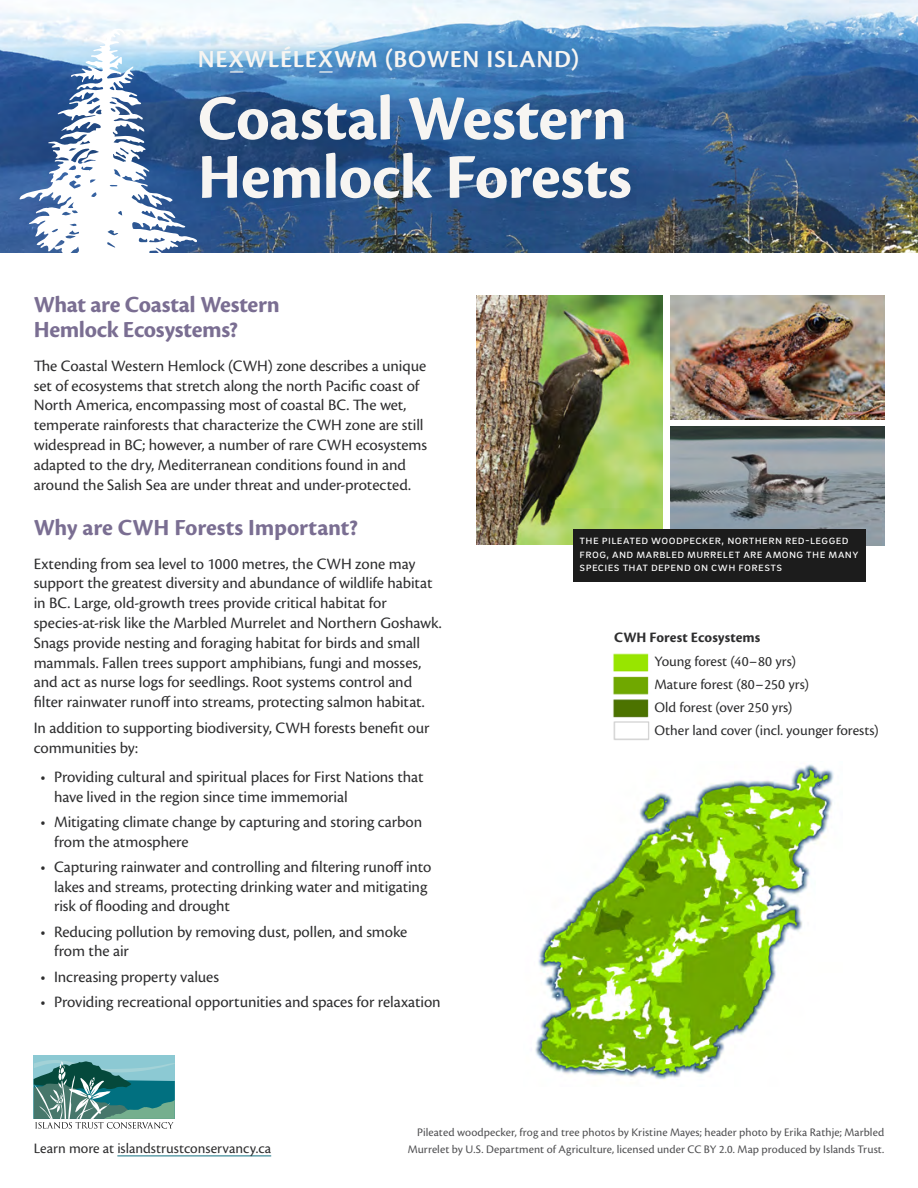
<style>
.page{position:relative;width:918px;height:1188px;background:#fff}
.page>*{position:absolute;margin:0;border:0;box-sizing:border-box;transform-origin:0 0}
.main_title{font:700 66px/58.5px "Cronos Pro";letter-spacing:-.01em;color:#f7f5f2}
.t1{font:600 25.5px "Cronos Pro";letter-spacing:.035em;color:#f7f5f2}
.t2{font:700 24px/25.5px "Cronos Pro";letter-spacing:-.01em;color:#7a6e92}
.body{font:16.5px/19.8px "Cronos Pro";letter-spacing:-.005em;color:#2e2e2f}
.body-2{font:15px "Cronos Pro";color:#2e2e2f}
.body-3{font:700 15px "Cronos Pro";letter-spacing:.005em;color:#2e2e2f}
.caption_photo_cred_f{font:12.3px/13.5px "Brix Sans";letter-spacing:.03em;color:#fff}
.body-4{font:12px/16.5px "Cronos Pro";letter-spacing:.005em;color:#4f4f51;text-align:right}
.s1{font-family:"First Nations Unicode";font-weight:400;font-style:italic}
</style>
<div class="page">
<img style="left:0;top:0;width:918px;height:253px">
<svg style="left:10px;top:29px;width:192px;height:224px"></svg>
<div style="left:177px;top:26px;width:475px;height:194px;background:#000;opacity:.15"></div>
<img style="left:671px;top:296px;width:213px;height:123px">
<img style="left:671px;top:427px;width:213px;height:118px">
<img style="left:535px;top:764px;width:299px;height:316px">
<div style="left:816px;top:852px;width:68px;height:109px;background:#fff"></div>
<img style="left:477px;top:296px;width:185px;height:249px">
<div style="left:573px;top:529px;width:292px;height:52px;background:#1c1c1c"></div>
<hr style="left:117px;top:1156px;width:154px;height:1px;background:#127080">
<div style="left:34px;top:1056px;width:141px;height:63px;background:#8cc9d3"></div>
<svg style="left:34px;top:1060px;width:141px;height:69px"></svg>
<img style="left:613px;top:653px;width:37px;height:87px">
<p class="t1" style="left:198px;top:44px;width:383px">NEX<span class="s1">̲</span>WLÉLEX<span class="s1">̲</span>WM (BOWEN ISLAND)</p>
<p class="main_title" style="left:198px;top:90px;width:436px">Coastal Western<br>Hemlock Forests</p>
<p class="t2" style="left:34px;top:292px;width:248px">What are Coastal Western<br>Hemlock Ecosystems?</p>
<p class="body" style="left:34px;top:356px;width:395px">The Coastal Western Hemlock (CWH) zone describes a unique set of ecosystems that stretch along the north Pacific coast of North America, encompassing most of coastal BC. The wet, temperate rainforests that characterize the CWH zone are still widespread in BC; however, a number of rare CWH ecosystems adapted to the dry, Mediterranean conditions found in and around the Salish Sea are under threat and under-protected.</p>
<p class="t2" style="left:34px;top:515px;width:326px">Why are CWH Forests Important?</p>
<p class="body" style="left:34px;top:554px;width:409px">Extending from sea level to 1000 metres, the CWH zone may support the greatest diversity and abundance of wildlife habitat in BC. Large, old-growth trees provide critical habitat for species-at-risk like the Marbled Murrelet and Northern Goshawk.<br>Snags provide nesting and foraging habitat for birds and small mammals. Fallen trees support amphibians, fungi and mosses, and act as nurse logs for seedlings. Root systems control and filter rainwater runoff into streams, protecting salmon habitat.</p>
<p class="body" style="left:34px;top:718px;width:397px">In addition to supporting biodiversity, CWH forests benefit our communities by:</p>
<p class="body" style="left:54px;top:767px;width:371px;text-indent:-14px">• Providing cultural and spiritual places for First Nations that have lived in the region since time immemorial</p>
<p class="body" style="left:54px;top:812px;width:370px;text-indent:-14px">• Mitigating climate change by capturing and storing carbon from the atmosphere</p>
<p class="body" style="left:54px;top:857px;width:379px;text-indent:-14px">• Capturing rainwater and controlling and filtering runoff into lakes and streams, protecting drinking water and mitigating risk of flooding and drought</p>
<p class="body" style="left:54px;top:922px;width:355px;text-indent:-14px">• Reducing pollution by removing dust, pollen, and smoke from the air</p>
<p class="body" style="left:40px;top:967px;width:180px">• Increasing property values</p>
<p class="body" style="left:40px;top:992px;width:402px">• Providing recreational opportunities and spaces for relaxation</p>
<p class="caption_photo_cred_f" style="left:580px;top:533px;width:280px">the pileated woodpecker, northern red-legged frog, and marbled murrelet are among the many species that depend on cwh forests</p>
<p class="body-3" style="left:614px;top:628px;width:148px">CWH Forest Ecosystems</p>
<p class="body-2" style="left:654px;top:653px;width:143px">Young forest (40–80 yrs)</p>
<p class="body-2" style="left:654px;top:676px;width:156px">Mature forest (80–250 yrs)</p>
<p class="body-2" style="left:654px;top:699px;width:139px">Old forest (over 250 yrs)</p>
<p class="body-2" style="left:654px;top:722px;width:226px">Other land cover (incl. younger forests)</p>
<p class="body-2" style="left:34px;top:1140px;width:239px">Learn more at islandstrustconservancy.ca</p>
<p class="body-4" style="left:408px;top:1124px;width:478px">Pileated woodpecker, frog and tree photos by Kristine Mayes; header photo by Erika Rathje; Marbled<br>Murrelet by U.S. Department of Agriculture, licensed under CC BY 2.0. Map produced by Islands Trust.</p>
</div>
